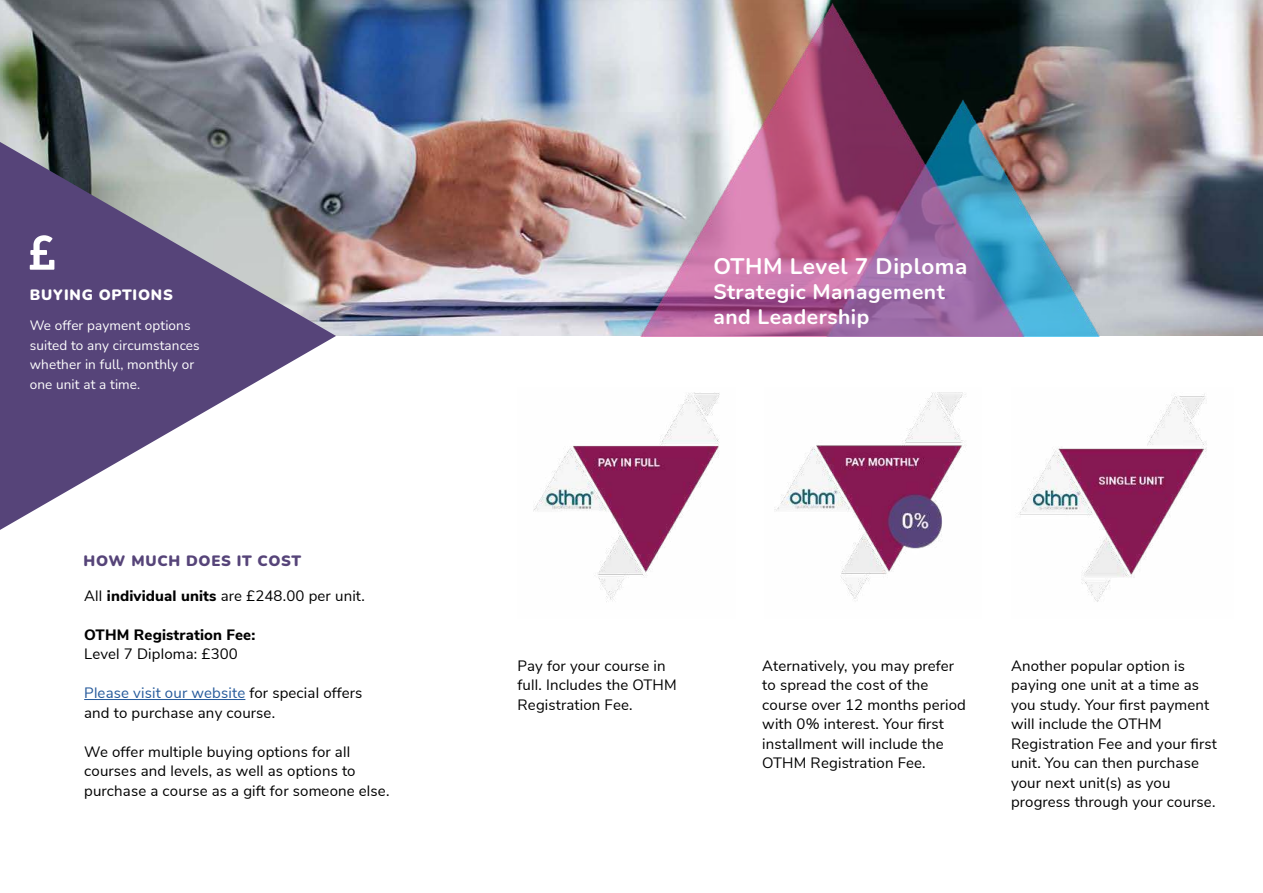
<style>
.page{position:relative;width:1263px;height:893px;background:#fff}
.page>*{position:absolute;margin:0;border:0;box-sizing:border-box;transform-origin:0 0}
.t1{font:700 22.5px "Nunito";letter-spacing:.025em;color:#fff}
.t2{font:700 21px/25.2px "Nunito";letter-spacing:.025em;color:#fff}
.t3{font:15px/19.5px "Nunito Sans";letter-spacing:.01em;color:#000}
.t4{font:800 15px "Nunito Sans";letter-spacing:.01em;color:#000}
.t5{font:900 15px "Nunito";letter-spacing:.05em;color:#564479}
.t6{font:900 15px "Nunito";letter-spacing:.05em;color:#fff}
.t7{font:13.5px/19.5px "Nunito";letter-spacing:.01em;color:#fff}
.s1{font-weight:800}
.s2{color:#265a9b}
</style>
<div class="page">
<img style="left:0;top:0;width:1263px;height:336px">
<img style="left:640px;top:3px;width:459px;height:333px">
<svg style="left:0;top:142px;width:336px;height:388px;fill:#564479"></svg>
<hr style="left:84px;top:699px;width:161px;height:1px;background:#265a9b">
<svg style="left:30px;top:235px;width:24px;height:35px"></svg>
<img style="left:533px;top:392px;width:187px;height:210px">
<img style="left:774px;top:392px;width:192px;height:209px">
<img style="left:1018px;top:394px;width:189px;height:208px">
<p class="t6" style="left:30px;top:289px;width:145px">BUYING OPTIONS</p>
<p class="t7" style="left:30px;top:317px;width:172px">We offer payment options suited to any circumstances whether in full, monthly or one unit at a time.</p>
<p class="t5" style="left:84px;top:555px;width:219px">HOW MUCH DOES IT COST</p>
<p class="t3" style="left:84px;top:587px;width:282px">All <span class="s1">individual units</span> are £248.00 per unit.</p>
<p class="t4" style="left:84px;top:629px;width:173px">OTHM Registration Fee:</p>
<p class="t3" style="left:84px;top:643px;width:155px">Level 7 Diploma: £300</p>
<p class="t3" style="left:84px;top:685px;width:280px"><span class="s2">Please visit our website</span> for special offers and to purchase any course.</p>
<p class="t3" style="left:84px;top:741px;width:307px">We offer multiple buying options for all courses and levels, as well as options to purchase a course as a gift for someone else.</p>
<h1 class="t1" style="left:713px;top:257px;width:256px">OTHM Level 7 Diploma</h1>
<h2 class="t2" style="left:713px;top:281px;width:233px">Strategic Management and Leadership</h2>
<p class="t3" style="left:517px;top:655px;width:161px">Pay for your course in full. Includes the OTHM<br>Registration Fee.</p>
<p class="t3" style="left:762px;top:655px;width:205px">Aternatively, you may prefer to spread the cost of the course over 12 months period with 0% interest. Your first installment will include the<br>OTHM Registration Fee.</p>
<p class="t3" style="left:1011px;top:657px;width:207px">Another popular option is paying one unit at a time as you study. Your first payment will include the OTHM<br>Registration Fee and your first unit. You can then purchase your next unit(s) as you progress through your course.</p>
</div>
